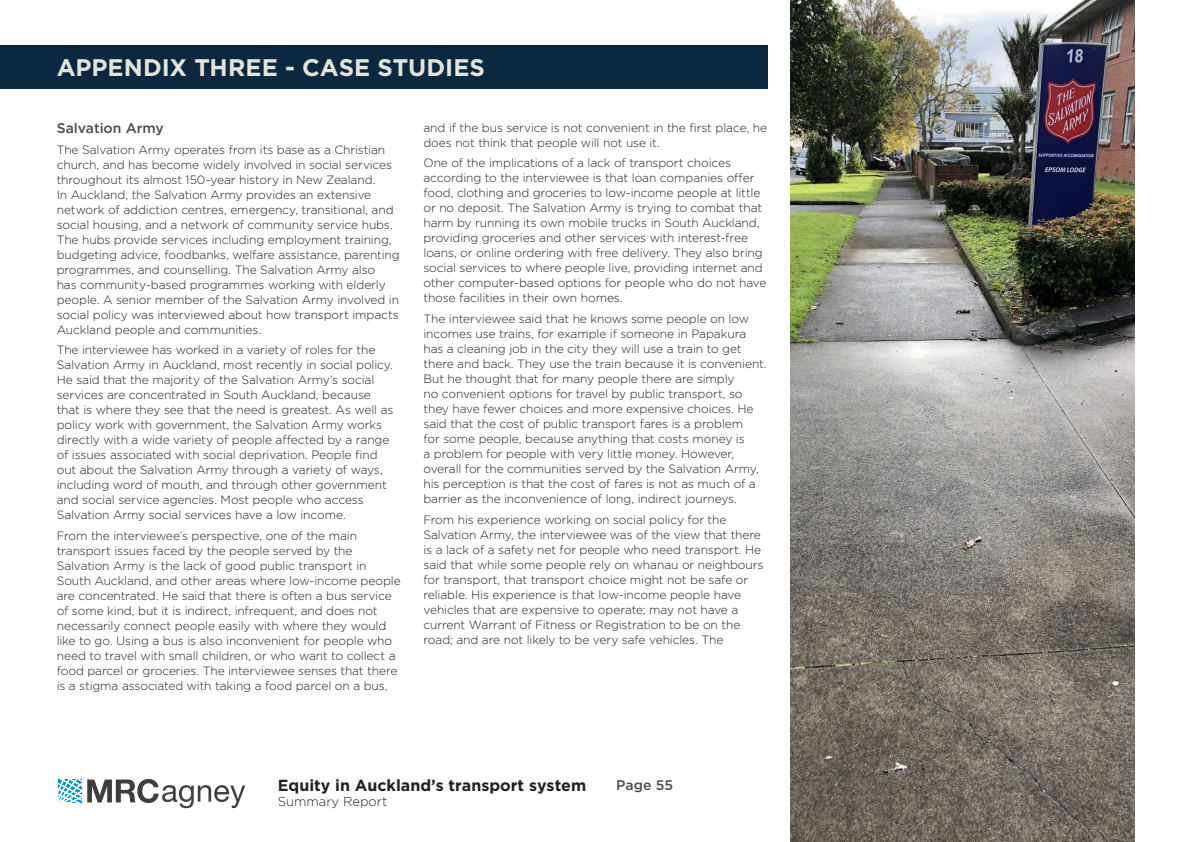
<style>
.page{position:relative;width:1191px;height:842px;background:#fff}
.page>*{position:absolute;margin:0;border:0;box-sizing:border-box;transform-origin:0 0}
.t1{font:700 24px "Gotham";color:#e3e5da}
.t2{font:700 16px "Gotham";color:#231f20}
.Sub_Heading_2{font:500 14px "Gotham";letter-spacing:-.005em;color:#4b4c4d}
.t3{font:300 13px "Gotham";color:#231f20}
.Body{font:300 12px/15px "Gotham";letter-spacing:-.01em;color:#231f20}
</style>
<div class="page">
<svg style="left:58px;top:779px;width:187px;height:29px"></svg>
<div style="left:0;top:45px;width:767px;height:44px;background:#0c2840"></div>
<img style="left:790px;top:0;width:344px;height:842px">
<h1 class="t1" style="left:57px;top:54px;width:430px">APPENDIX THREE - CASE STUDIES</h1>
<p class="Sub_Heading_2" style="left:57px;top:119px;width:109px">Salvation Army</p>
<p class="Body" style="left:57px;top:142px;width:344px">The Salvation Army operates from its base as a Christian church, and has become widely involved in social services throughout its almost 150-year history in New Zealand.<br>In Auckland, the Salvation Army provides an extensive network of addiction centres, emergency, transitional, and social housing, and a network of community service hubs.<br>The hubs provide services including employment training, budgeting advice, foodbanks, welfare assistance, parenting programmes, and counselling. The Salvation Army also<br>has community-based programmes working with elderly people. A senior member of the Salvation Army involved in social policy was interviewed about how transport impacts Auckland people and communities.</p>
<p class="Body" style="left:57px;top:342px;width:338px">The interviewee has worked in a variety of roles for the Salvation Army in Auckland, most recently in social policy.<br>He said that the majority of the Salvation Army’s social services are concentrated in South Auckland, because that is where they see that the need is greatest. As well as policy work with government, the Salvation Army works directly with a wide variety of people affected by a range of issues associated with social deprivation. People find out about the Salvation Army through a variety of ways, including word of mouth, and through other government and social service agencies. Most people who access Salvation Army social services have a low income.</p>
<p class="Body" style="left:57px;top:528px;width:345px">From the interviewee’s perspective, one of the main transport issues faced by the people served by the Salvation Army is the lack of good public transport in South Auckland, and other areas where low-income people are concentrated. He said that there is often a bus service of some kind, but it is indirect, infrequent, and does not necessarily connect people easily with where they would like to go. Using a bus is also inconvenient for people who need to travel with small children, or who want to collect a food parcel or groceries. The interviewee senses that there is a stigma associated with taking a food parcel on a bus,</p>
<p class="Body" style="left:423px;top:119px;width:345px">and if the bus service is not convenient in the first place, he does not think that people will not use it.</p>
<p class="Body" style="left:423px;top:155px;width:344px">One of the implications of a lack of transport choices according to the interviewee is that loan companies offer food, clothing and groceries to low-income people at little or no deposit. The Salvation Army is trying to combat that harm by running its own mobile trucks in South Auckland, providing groceries and other services with interest-free loans, or online ordering with free delivery. They also bring social services to where people live, providing internet and other computer-based options for people who do not have those facilities in their own homes.</p>
<p class="Body" style="left:423px;top:311px;width:345px">The interviewee said that he knows some people on low incomes use trains, for example if someone in Papakura has a cleaning job in the city they will use a train to get there and back. They use the train because it is convenient.<br>But he thought that for many people there are simply<br>no convenient options for travel by public transport, so they have fewer choices and more expensive choices. He said that the cost of public transport fares is a problem<br>for some people, because anything that costs money is<br>a problem for people with very little money. However, overall for the communities served by the Salvation Army, his perception is that the cost of fares is not as much of a barrier as the inconvenience of long, indirect journeys.</p>
<p class="Body" style="left:423px;top:511px;width:341px">From his experience working on social policy for the Salvation Army, the interviewee was of the view that there is a lack of a safety net for people who need transport. He said that while some people rely on whanau or neighbours for transport, that transport choice might not be safe or reliable. His experience is that low-income people have vehicles that are expensive to operate; may not have a current Warrant of Fitness or Registration to be on the road; and are not likely to be very safe vehicles. The</p>
<h2 class="t2" style="left:278px;top:776px;width:310px">Equity in Auckland’s transport system</h2>
<p class="t3" style="left:278px;top:793px;width:111px">Summary Report</p>
<p class="Sub_Heading_2" style="left:616px;top:776px;width:58px">Page 55</p>
</div>
